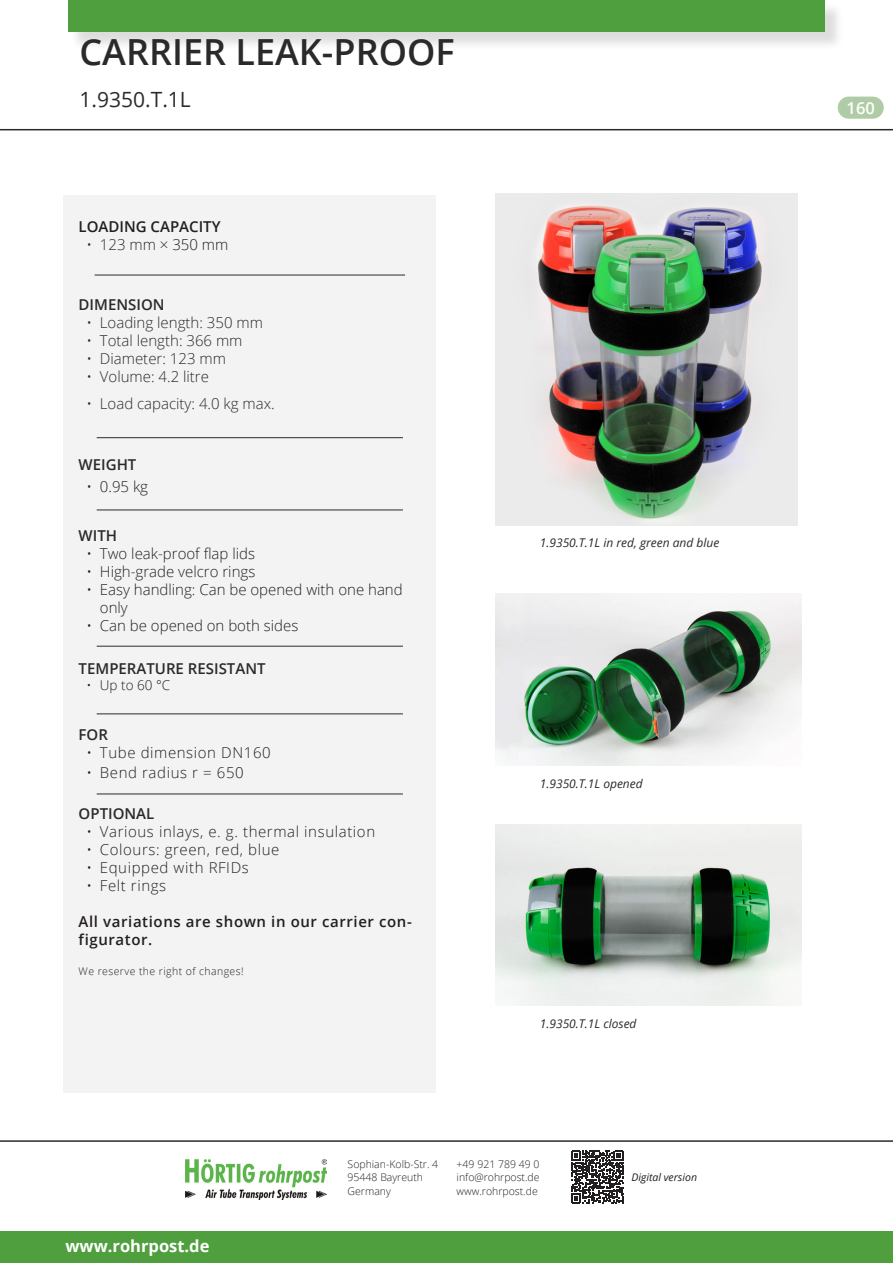
<style>
.page{position:relative;width:893px;height:1263px;background:#fff}
.page>*{position:absolute;margin:0;border:0;box-sizing:border-box;transform-origin:0 0}
.Seitentitel{font:600 36px "Open Sans";color:#2a2a2a}
.Seitentitel-2{font:21px "Open Sans";color:#2a2a2a}
.kleine_Schrift{font:700 16.5px "Open Sans";color:#fff}
.t1{font:600 16.5px "Open Sans";color:#fff}
.t2{font:300 15px "Open Sans";letter-spacing:.04em;color:#231f20}
.t3{font:300 15px/18px "Open Sans";color:#231f20}
.t4{font:300 15px "Open Sans";color:#2a2a2a}
.Aufzählung{font:600 15px/18px "Open Sans";letter-spacing:.04em;color:#231f20}
.Überschrift3{font:600 15px "Open Sans";color:#2a2a2a}
.Überschrift2{font:600 15px "Open Sans";color:#231f20}
.Überschrift2-2{font:600 15px "Open Sans";color:#2a2a2a}
.t5{font:300 13.5px "Open Sans";color:#231f20}
.Bildunterschrift{font:italic 12px "Open Sans";color:#2a2a2a}
.kleine_Schrift-2{font:300 10.5px "Open Sans";color:#231f20}
.Aufzählung-2{font:300 10.5px "Open Sans";letter-spacing:.04em;color:#231f20}
.kleine_Schrift-3{font:italic 10.5px "Open Sans";color:#231f20}
.s1{color:#231f20}
</style>
<div class="page">
<div style="left:64px;top:196px;width:372px;height:897px;background:#f3f3f3"></div>
<div style="left:70px;top:2px;width:774px;height:49px;background:#231f20;opacity:.15"></div>
<div style="left:68px;top:0;width:757px;height:32px;background:#509f3e"></div>
<div style="left:0;top:1231px;width:893px;height:31px;background:#509f3e"></div>
<img style="left:185px;top:1159px;width:141px;height:40px">
<svg style="left:571px;top:1151px;width:53px;height:52px"></svg>
<hr style="left:0;top:129px;width:893px;height:1px;background:#2a2a2a">
<hr style="left:95px;top:275px;width:310px;height:1px;background:#2a2a2a">
<hr style="left:97px;top:437px;width:306px;height:1px;background:#2a2a2a">
<hr style="left:97px;top:646px;width:306px;height:1px;background:#2a2a2a">
<hr style="left:97px;top:714px;width:306px;height:1px;background:#2a2a2a">
<hr style="left:97px;top:794px;width:306px;height:1px;background:#2a2a2a">
<hr style="left:97px;top:510px;width:306px;height:1px;background:#2a2a2a">
<hr style="left:0;top:1140px;width:893px;height:2px;background:#2a2a2a">
<img style="left:495px;top:193px;width:302px;height:332px">
<img style="left:495px;top:593px;width:307px;height:173px">
<img style="left:495px;top:825px;width:306px;height:181px">
<div style="left:838px;top:97px;width:46px;height:22px;background:#b0cca6;border-radius:11px"></div>
<p class="Seitentitel" style="left:79px;top:27px;width:377px">CARRIER LEAK-PROOF</p>
<p class="Seitentitel-2" style="left:79px;top:85px;width:113px">1.9350.T.1L</p>
<p class="Überschrift2" style="left:79px;top:216px;width:143px">LOADING CAPACITY</p>
<p class="t4" style="left:86px;top:234px;width:144px">• 123 mm <span class="s1">× 350 mm</span></p>
<p class="Überschrift2-2" style="left:79px;top:295px;width:87px">DIMENSION</p>
<p class="t4" style="left:86px;top:313px;width:178px">• Loading length: 350 mm</p>
<p class="t4" style="left:86px;top:331px;width:158px">• Total length: 366 mm</p>
<p class="t4" style="left:86px;top:349px;width:141px">• Diameter: 123 mm</p>
<p class="t4" style="left:86px;top:367px;width:124px">• Volume: 4.2 litre</p>
<p class="t4" style="left:86px;top:394px;width:190px">• Load capacity: 4.0 kg max.</p>
<p class="Überschrift2-2" style="left:79px;top:454px;width:59px">WEIGHT</p>
<p class="t2" style="left:86px;top:476px;width:63px">• 0.95 kg</p>
<p class="Überschrift3" style="left:79px;top:525px;width:40px">WITH</p>
<p class="t3" style="left:86px;top:544px;width:170px">• Two leak-proof flap lids</p>
<p class="t3" style="left:86px;top:562px;width:170px">• High-grade velcro rings</p>
<p class="t3" style="left:100px;top:580px;width:304px;text-indent:-14px">• Easy handling: Can be opened with one hand only</p>
<p class="t3" style="left:86px;top:616px;width:213px">• Can be opened on both sides</p>
<p class="Überschrift3" style="left:79px;top:658px;width:188px">TEMPERATURE RESISTANT</p>
<p class="t5" style="left:86px;top:676px;width:85px">• Up to 60 °C</p>
<p class="Überschrift3" style="left:79px;top:724px;width:31px">FOR</p>
<p class="t2" style="left:86px;top:742px;width:186px">• Tube dimension DN160</p>
<p class="t2" style="left:86px;top:762px;width:159px">• Bend radius r = 650</p>
<p class="Überschrift3" style="left:79px;top:803px;width:77px">OPTIONAL</p>
<p class="t2" style="left:86px;top:821px;width:290px">• Various inlays, e. g. thermal insulation</p>
<p class="t2" style="left:86px;top:839px;width:194px">• Colours: green, red, blue</p>
<p class="t2" style="left:86px;top:857px;width:164px">• Equipped with RFIDs</p>
<p class="t2" style="left:86px;top:875px;width:81px">• Felt rings</p>
<p class="Aufzählung" style="left:79px;top:912px;width:335px">All variations are shown in our carrier con&shy;figurator.</p>
<p class="Aufzählung-2" style="left:79px;top:964px;width:167px">We reserve the right of changes!</p>
<p class="Bildunterschrift" style="left:540px;top:534px;width:181px">1.9350.T.1L in red, green and blue</p>
<p class="Bildunterschrift" style="left:540px;top:775px;width:104px">1.9350.T.1L opened</p>
<p class="Bildunterschrift" style="left:540px;top:1016px;width:98px">1.9350.T.1L closed</p>
<p class="kleine_Schrift" style="left:65px;top:1234px;width:146px">www.rohrpost.de</p>
<p class="kleine_Schrift-2" style="left:348px;top:1156px;width:92px">Sophian-Kolb-Str. 4</p>
<p class="kleine_Schrift-2" style="left:348px;top:1170px;width:77px">95448 Bayreuth</p>
<p class="kleine_Schrift-2" style="left:348px;top:1183px;width:45px">Germany</p>
<p class="kleine_Schrift-2" style="left:457px;top:1156px;width:84px">+49 921 789 49 0</p>
<p class="kleine_Schrift-2" style="left:457px;top:1170px;width:85px">info@rohrpost.de</p>
<p class="kleine_Schrift-2" style="left:457px;top:1183px;width:83px">www.rohrpost.de</p>
<p class="kleine_Schrift-3" style="left:631px;top:1170px;width:67px">Digital version</p>
<p class="t1" style="left:847px;top:97px;width:30px">160</p>
</div>
